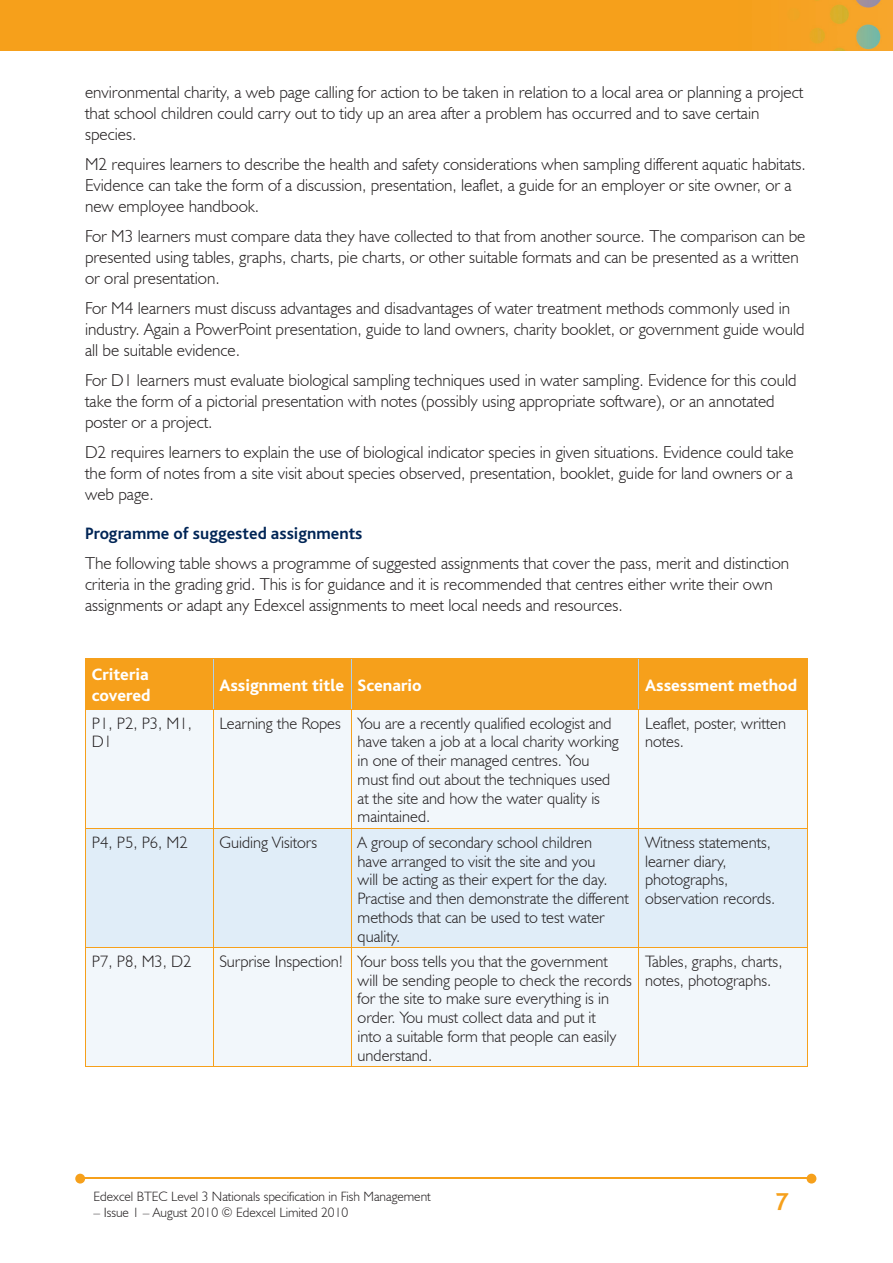
<style>
.page{position:relative;width:893px;height:1263px;background:#fff}
.page>*{position:absolute;margin:0;border:0;box-sizing:border-box;transform-origin:0 0}
.t1{font:700 25.5px "Bliss";color:#f6a01b}
.t2{font:300 17.25px/21px "Humanist 521 BT";color:#231f20}
.t3{font:800 17.25px/21px "Bliss";color:#fff}
.t4{font:700 17.25px "Bliss";color:#002556}
.t5{font:300 16.5px/18.8px "Humanist 521 BT";color:#231f20}
.t6{font:300 13.5px "Humanist 521 BT";color:#231f20}
</style>
<div class="page">
<img style="left:0;top:0;width:893px;height:51px">
<hr style="left:82px;top:1178px;width:728px;height:1px;background:#f6a01b">
<svg style="left:807px;top:1174px;width:9px;height:9px"></svg>
<svg style="left:75px;top:1174px;width:10px;height:9px"></svg>
<div style="left:86px;top:659px;width:721px;height:50px;background:#f6a01b"></div>
<div style="left:86px;top:710px;width:721px;height:356px;background:#f2f7fb"></div>
<div style="left:86px;top:829px;width:721px;height:118px;background:#e0edf8"></div>
<hr style="left:213px;top:659px;width:1px;height:50px;background:#accfed">
<hr style="left:351px;top:659px;width:1px;height:50px;background:#accfed">
<hr style="left:638px;top:659px;width:1px;height:50px;background:#accfed">
<hr style="left:85px;top:659px;width:1px;height:50px;background:#f6a01b">
<hr style="left:807px;top:659px;width:1px;height:50px;background:#f6a01b">
<hr style="left:85px;top:658px;width:128px;height:1px;background:#f6a01b">
<hr style="left:213px;top:658px;width:138px;height:1px;background:#f6a01b">
<hr style="left:351px;top:658px;width:288px;height:1px;background:#f6a01b">
<hr style="left:639px;top:658px;width:169px;height:1px;background:#f6a01b">
<hr style="left:213px;top:710px;width:1px;height:118px;background:#f6a01b">
<hr style="left:351px;top:710px;width:1px;height:118px;background:#f6a01b">
<hr style="left:638px;top:710px;width:1px;height:118px;background:#f6a01b">
<hr style="left:85px;top:710px;width:1px;height:118px;background:#f6a01b">
<hr style="left:807px;top:710px;width:1px;height:118px;background:#f6a01b">
<hr style="left:85px;top:709px;width:128px;height:1px;background:#f6a01b">
<hr style="left:213px;top:709px;width:138px;height:1px;background:#f6a01b">
<hr style="left:351px;top:709px;width:288px;height:1px;background:#f6a01b">
<hr style="left:639px;top:709px;width:169px;height:1px;background:#f6a01b">
<hr style="left:213px;top:829px;width:1px;height:118px;background:#f6a01b">
<hr style="left:351px;top:829px;width:1px;height:118px;background:#f6a01b">
<hr style="left:638px;top:829px;width:1px;height:118px;background:#f6a01b">
<hr style="left:85px;top:829px;width:1px;height:118px;background:#f6a01b">
<hr style="left:807px;top:829px;width:1px;height:118px;background:#f6a01b">
<hr style="left:85px;top:828px;width:128px;height:1px;background:#f6a01b">
<hr style="left:213px;top:828px;width:138px;height:1px;background:#f6a01b">
<hr style="left:351px;top:828px;width:288px;height:1px;background:#f6a01b">
<hr style="left:639px;top:828px;width:169px;height:1px;background:#f6a01b">
<hr style="left:213px;top:948px;width:1px;height:118px;background:#f6a01b">
<hr style="left:351px;top:948px;width:1px;height:118px;background:#f6a01b">
<hr style="left:638px;top:948px;width:1px;height:118px;background:#f6a01b">
<hr style="left:85px;top:948px;width:1px;height:118px;background:#f6a01b">
<hr style="left:807px;top:948px;width:1px;height:118px;background:#f6a01b">
<hr style="left:85px;top:947px;width:128px;height:1px;background:#f6a01b">
<hr style="left:213px;top:947px;width:138px;height:1px;background:#f6a01b">
<hr style="left:351px;top:947px;width:288px;height:1px;background:#f6a01b">
<hr style="left:639px;top:947px;width:169px;height:1px;background:#f6a01b">
<hr style="left:85px;top:1066px;width:128px;height:1px;background:#f6a01b">
<hr style="left:213px;top:1066px;width:138px;height:1px;background:#f6a01b">
<hr style="left:351px;top:1066px;width:288px;height:1px;background:#f6a01b">
<hr style="left:639px;top:1066px;width:169px;height:1px;background:#f6a01b">
<p class="t2" style="left:85px;top:81px;width:720px">environmental charity, a web page calling for action to be taken in relation to a local area or planning a project that school children could carry out to tidy up an area after a problem has occurred and to save certain species.</p>
<p class="t2" style="left:85px;top:153px;width:722px">M2 requires learners to describe the health and safety considerations when sampling different aquatic habitats.<br>Evidence can take the form of a discussion, presentation, leaflet, a guide for an employer or site owner, or a new employee handbook.</p>
<p class="t2" style="left:85px;top:225px;width:722px">For M3 learners must compare data they have collected to that from another source. The comparison can be presented using tables, graphs, charts, pie charts, or other suitable formats and can be presented as a written or oral presentation.</p>
<p class="t2" style="left:85px;top:297px;width:721px">For M4 learners must discuss advantages and disadvantages of water treatment methods commonly used in industry. Again a PowerPoint presentation, guide to land owners, charity booklet, or government guide would all be suitable evidence.</p>
<p class="t2" style="left:85px;top:369px;width:713px">For D1 learners must evaluate biological sampling techniques used in water sampling. Evidence for this could take the form of a pictorial presentation with notes (possibly using appropriate software), or an annotated poster or a project.</p>
<p class="t2" style="left:85px;top:441px;width:710px;text-align:justify">D2 requires learners to explain the use of biological indicator species in given situations. Evidence could take the form of notes from a site visit about species observed, presentation, booklet, guide for land owners or a web page.</p>
<p class="t4" style="left:85px;top:525px;width:279px">Programme of suggested assignments</p>
<p class="t2" style="left:85px;top:552px;width:706px">The following table shows a programme of suggested assignments that cover the pass, merit and distinction criteria in the grading grid. This is for guidance and it is recommended that centres either write their own assignments or adapt any Edexcel assignments to meet local needs and resources.</p>
<p class="t3" style="left:92px;top:664px;width:60px">Criteria covered</p>
<p class="t3" style="left:219px;top:675px;width:204px">Assignment title Scenario</p>
<p class="t3" style="left:645px;top:675px;width:153px">Assessment method</p>
<p class="t5" style="left:92px;top:713px;width:102px">P1, P2, P3, M1,<br>D1</p>
<p class="t5" style="left:358px;top:713px;width:263px;text-indent:-138px">Learning the Ropes You are a recently qualified ecologist and have taken a job at a local charity working in one of their managed centres. You must find out about the techniques used at the site and how the water quality is maintained.</p>
<p class="t5" style="left:645px;top:713px;width:142px">Leaflet, poster, written notes.</p>
<p class="t5" style="left:92px;top:832px;width:98px">P4, P5, P6, M2</p>
<p class="t5" style="left:219px;top:832px;width:99px">Guiding Visitors</p>
<p class="t5" style="left:358px;top:832px;width:273px">A group of secondary school children<br>have arranged to visit the site and you<br>will be acting as their expert for the day.<br>Practise and then demonstrate the different methods that can be used to test water quality.</p>
<p class="t5" style="left:645px;top:832px;width:132px">Witness statements, learner diary, photographs, observation records.</p>
<p class="t5" style="left:92px;top:951px;width:101px">P7, P8, M3, D2</p>
<p class="t5" style="left:358px;top:951px;width:276px;text-indent:-138px">Surprise Inspection! Your boss tells you that the government will be sending people to check the records for the site to make sure everything is in order. You must collect data and put it<br>into a suitable form that people can easily understand.</p>
<p class="t5" style="left:645px;top:951px;width:139px">Tables, graphs, charts, notes, photographs.</p>
<p class="t6" style="left:94px;top:1188px;width:339px">Edexcel BTEC Level 3 Nationals specification in Fish Management</p>
<p class="t6" style="left:94px;top:1204px;width:256px">– Issue 1 – August 2010 © Edexcel Limited 2010</p>
<h1 class="t1" style="left:775px;top:1189px;width:15px">7</h1>
</div>
